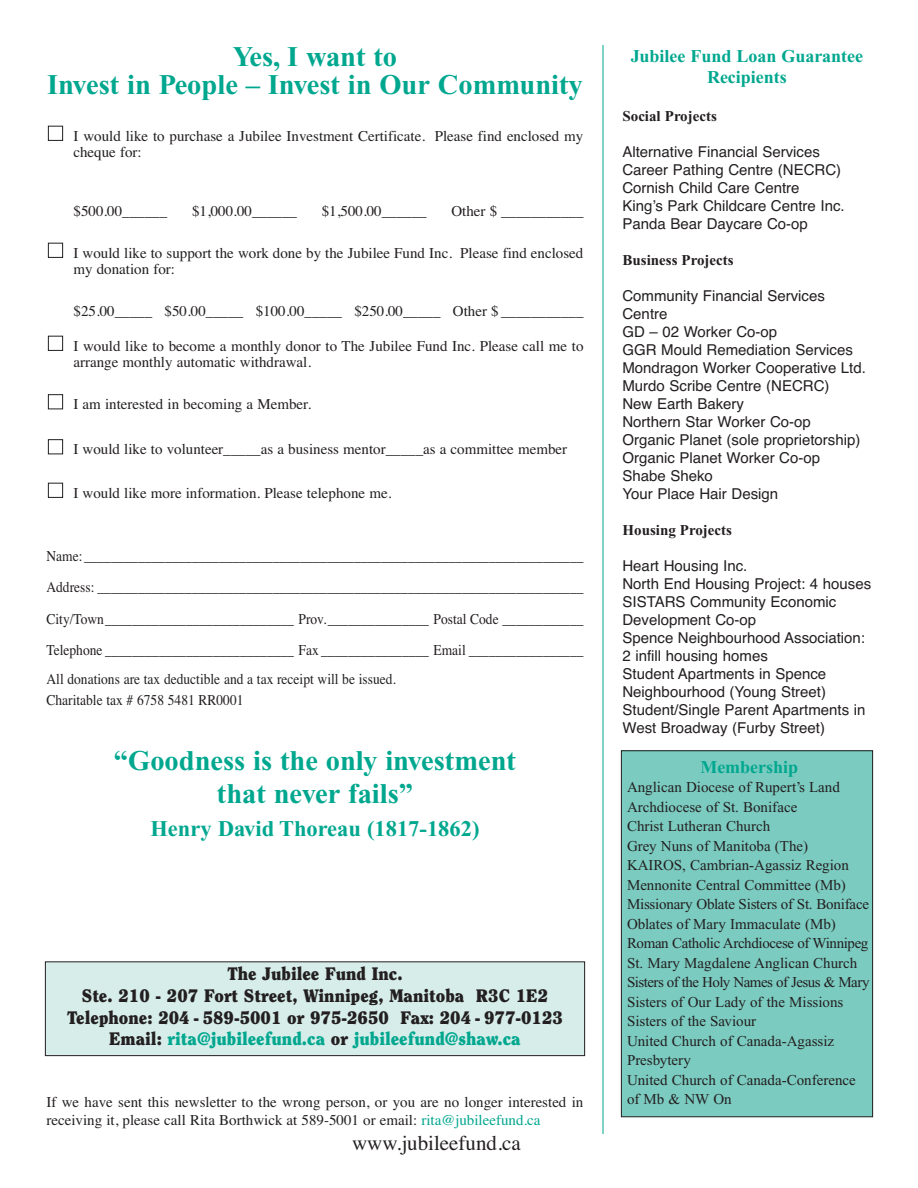
<style>
.page{position:relative;width:918px;height:1188px;background:#fff}
.page>*{position:absolute;margin:0;border:0;box-sizing:border-box;transform-origin:0 0}
.t1{font:700 28.5px/28.5px "Times New Roman";color:#00a78f;text-align:center}
.t2{font:700 22.5px "Times New Roman";color:#00a78f}
.t3{font:21px "Times";color:#231f20}
.t4{font:900 18px/21.6px "Clearface";color:#231f20;text-align:center;scale:.95 1}
.t5{font:700 18px/21.6px "Times New Roman";color:#00a78f;text-align:center}
.t6{font:15px/16.5px "Times";color:#231f20}
.t7{font:15px/18px "Helvetica";color:#231f20}
.t8{font:15px/19.5px "Times New Roman";color:#231f20}
.t9{font:15px/31.5px "Times";color:#231f20;text-align:justify;scale:.9 1}
.t10{font:700 15px "Times New Roman";color:#231f20}
.s1{color:#00a78f}
</style>
<div class="page">
<hr style="left:603px;top:45px;width:1px;height:1089px;background:#00a78f">
<div style="left:621px;top:751px;width:252px;height:366px;background:#7bcbc0"></div>
<div style="left:621px;top:750px;width:252px;height:367px;border:1px solid #231f20"></div>
<div style="left:48px;top:483px;width:15px;height:15px;border:1px solid #231f20"></div>
<div style="left:48px;top:439px;width:15px;height:15px;border:1px solid #231f20"></div>
<div style="left:48px;top:394px;width:15px;height:15px;border:1px solid #231f20"></div>
<div style="left:48px;top:336px;width:15px;height:15px;border:1px solid #231f20"></div>
<div style="left:48px;top:243px;width:15px;height:15px;border:1px solid #231f20"></div>
<div style="left:48px;top:126px;width:15px;height:15px;border:1px solid #231f20"></div>
<div style="left:45px;top:962px;width:540px;height:94px;background:#d6ede9"></div>
<div style="left:45px;top:961px;width:540px;height:95px;border:1px solid #231f20"></div>
<h1 class="t1" style="left:47px;top:45px;width:537px">Yes, I want to<br>Invest in People – Invest in Our Community</h1>
<p class="t6" style="left:74px;top:129px;width:511px">I would like to purchase a Jubilee Investment Certificate. Please find enclosed my cheque for:</p>
<p class="t6" style="left:74px;top:204px;width:95px">$500.00______</p>
<p class="t6" style="left:192px;top:204px;width:106px">$1,000.00______</p>
<p class="t6" style="left:322px;top:204px;width:106px">$1,500.00______</p>
<p class="t6" style="left:451px;top:204px;width:134px">Other $ ___________</p>
<p class="t6" style="left:74px;top:246px;width:511px">I would like to support the work done by the Jubilee Fund Inc. Please find enclosed my donation for:</p>
<p class="t6" style="left:74px;top:304px;width:512px">$25.00_____ $50.00_____ $100.00_____ $250.00_____ Other $ ___________</p>
<p class="t6" style="left:74px;top:339px;width:512px">I would like to become a monthly donor to The Jubilee Fund Inc. Please call me to arrange monthly automatic withdrawal.</p>
<p class="t6" style="left:74px;top:397px;width:239px">I am interested in becoming a Member.</p>
<p class="t6" style="left:74px;top:442px;width:495px">I would like to volunteer_____as a business mentor_____as a committee member</p>
<p class="t6" style="left:74px;top:486px;width:319px">I would like more information. Please telephone me.</p>
<p class="t9" style="left:46px;top:541px;width:598px">Name:__________________________________________________________________________ Address: ________________________________________________________________________ City/Town____________________________ Prov._______________ Postal Code ____________ Telephone ____________________________ Fax ________________ Email _________________</p>
<p class="t9" style="left:46px;top:670px;width:390px;line-height:21px">All donations are tax deductible and a tax receipt will be issued.<br>Charitable tax # 6758 5481 RR0001</p>
<h1 class="t1" style="left:114px;top:747px;width:404px;line-height:33px">“Goodness is the only investment that never fails”</h1>
<h2 class="t2" style="left:150px;top:821px;width:331px">Henry David Thoreau (1817-1862)</h2>
<p class="t4" style="left:67px;top:965px;width:524px">The Jubilee Fund Inc.<br>Ste. 210 - 207 Fort Street, Winnipeg, Manitoba R3C 1E2<br>Telephone: 204 - 589-5001 or 975-2650 Fax: 204 - 977-0123<br>Email: <span class="s1">rita@jubileefund.ca</span> or <span class="s1">jubileefund@shaw.ca</span></p>
<p class="t6" style="left:46px;top:1094px;width:538px;line-height:18px">If we have sent this newsletter to the wrong person, or you are no longer interested in receiving it, please call Rita Borthwick at 589-5001 or email: <span class="s1">rita@jubileefund.ca</span></p>
<h3 class="t3" style="left:352px;top:1135px;width:170px">www.jubileefund.ca</h3>
<p class="t5" style="left:631px;top:47px;width:234px">Jubilee Fund Loan Guarantee<br>Recipients</p>
<p class="t10" style="left:622px;top:111px;width:96px">Social Projects</p>
<p class="t7" style="left:622px;top:144px;width:224px">Alternative Financial Services<br>Career Pathing Centre (NECRC)<br>Cornish Child Care Centre<br>King’s Park Childcare Centre Inc.<br>Panda Bear Daycare Co-op</p>
<p class="t10" style="left:622px;top:255px;width:113px">Business Projects</p>
<p class="t7" style="left:622px;top:288px;width:245px">Community Financial Services<br>Centre<br>GD – 02 Worker Co-op<br>GGR Mould Remediation Services<br>Mondragon Worker Cooperative Ltd.<br>Murdo Scribe Centre (NECRC)<br>New Earth Bakery<br>Northern Star Worker Co-op<br>Organic Planet (sole proprietorship)<br>Organic Planet Worker Co-op<br>Shabe Sheko<br>Your Place Hair Design</p>
<p class="t10" style="left:622px;top:525px;width:111px">Housing Projects</p>
<p class="t7" style="left:622px;top:558px;width:250px">Heart Housing Inc.<br>North End Housing Project: 4 houses<br>SISTARS Community Economic<br>Development Co-op<br>Spence Neighbourhood Association:<br>2 infill housing homes<br>Student Apartments in Spence<br>Neighbourhood (Young Street)<br>Student/Single Parent Apartments in<br>West Broadway (Furby Street)</p>
<p class="t5" style="left:700px;top:758px;width:99px">Membership</p>
<p class="t8" style="left:627px;top:779px;width:244px">Anglican Diocese of Rupert’s Land<br>Archdiocese of St. Boniface<br>Christ Lutheran Church<br>Grey Nuns of Manitoba (The)<br>KAIROS, Cambrian-Agassiz Region<br>Mennonite Central Committee (Mb)<br>Missionary Oblate Sisters of St. Boniface<br>Oblates of Mary Immaculate (Mb)<br>Roman Catholic Archdiocese of Winnipeg<br>St. Mary Magdalene Anglican Church<br>Sisters of the Holy Names of Jesus &amp; Mary<br>Sisters of Our Lady of the Missions<br>Sisters of the Saviour<br>United Church of Canada-Agassiz<br>Presbytery<br>United Church of Canada-Conference of Mb &amp; NW On</p>
</div>
